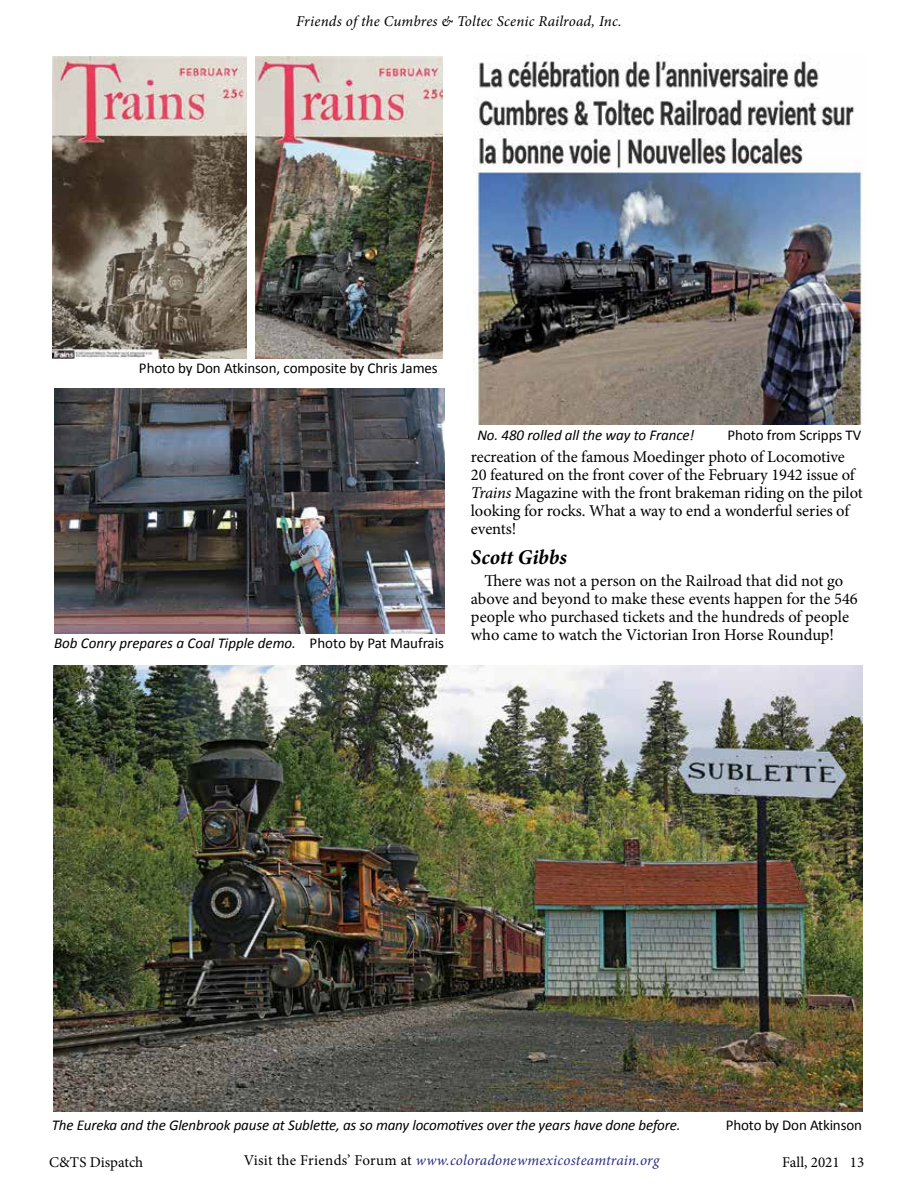
<style>
.page{position:relative;width:918px;height:1188px;background:#fff}
.page>*{position:absolute;margin:0;border:0;box-sizing:border-box;transform-origin:0 0}
.t1{font:italic 700 21px "Minion Pro";letter-spacing:-.005em;color:#000}
.t2{font:16.5px/18px "Minion Pro";color:#000}
.t3{font:italic 15px "Calibri";letter-spacing:-.01em;color:#000}
.t4{font:15px "Calibri";letter-spacing:-.005em;color:#000}
.t5{font:italic 15px "Minion Pro";letter-spacing:.015em;color:#2a2d7e}
.t6{font:italic 15px "Minion Pro";letter-spacing:.01em;color:#000}
.t7{font:15px "Minion Pro";color:#000}
.s1{font-style:normal}
.s2{font-style:italic}
.s3{font-style:normal;color:#000}
</style>
<div class="page">
<img style="left:54px;top:389px;width:391px;height:244px">
<img style="left:473px;top:54px;width:391px;height:371px">
<img style="left:54px;top:665px;width:809px;height:446px">
<img style="left:53px;top:56px;width:193px;height:302px">
<img style="left:256px;top:56px;width:187px;height:302px">
<p class="t6" style="left:296px;top:11px;width:327px">Friends of the Cumbres &amp; Toltec Scenic Railroad, Inc.</p>
<p class="t4" style="left:139px;top:358px;width:300px">Photo by Don Atkinson, composite by Chris James</p>
<p class="t3" style="left:54px;top:633px;width:392px">Bob Conry prepares a Coal Tipple demo. <span class="s1">Photo by Pat Maufrais</span></p>
<p class="t3" style="left:477px;top:425px;width:219px">No. 480 rolled all the way to France!</p>
<p class="t4" style="left:728px;top:426px;width:135px">Photo from Scripps TV</p>
<p class="t2" style="left:471px;top:448px;width:392px">recreation of the famous Moedinger photo of Locomotive 20 featured on the front cover of the February 1942 issue of <span class="s2">Trains</span> Magazine with the front brakeman riding on the pilot looking for rocks. What a way to end a wonderful series of events!</p>
<p class="t1" style="left:471px;top:542px;width:97px">Scott Gibbs</p>
<p class="t2" style="left:471px;top:572px;width:388px;text-indent:13px">There was not a person on the Railroad that did not go above and beyond to make these events happen for the 546 people who purchased tickets and the hundreds of people who came to watch the Victorian Iron Horse Roundup!</p>
<p class="t3" style="left:52px;top:1115px;width:630px">The Eureka and the Glenbrook pause at Sublette, as so many locomotives over the years have done before.</p>
<p class="t4" style="left:726px;top:1116px;width:138px">Photo by Don Atkinson</p>
<p class="t7" style="left:49px;top:1152px;width:95px">C&amp;TS Dispatch</p>
<p class="t5" style="left:244px;top:1150px;width:417px"><span class="s3">Visit the Friends’ Forum at</span> www.coloradonewmexicosteamtrain.org</p>
<p class="t7" style="left:782px;top:1152px;width:84px">Fall, 2021 13</p>
</div>
